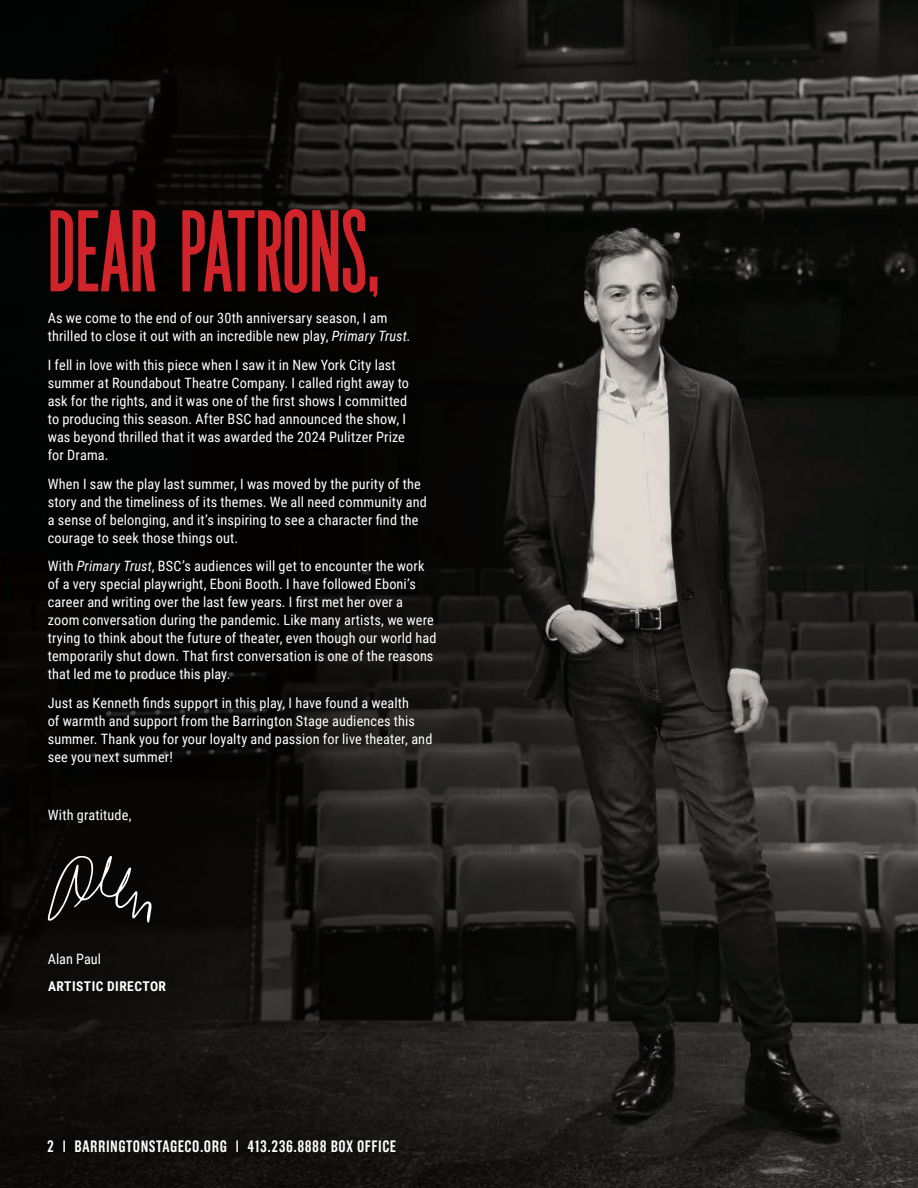
<style>
.page{position:relative;width:918px;height:1188px;background:#fff}
.page>*{position:absolute;margin:0;border:0;box-sizing:border-box;transform-origin:0 0}
.t1{font:700 90px "The National";color:#d1232a}
.t2{font:600 16.5px "Grotzec Head Condensed";letter-spacing:.03em;color:#fff}
.t3{font:14.25px/18px "Roboto Condensed";letter-spacing:.01em;color:#fff}
.t4{font:700 13.5px "Roboto Condensed";letter-spacing:.035em;color:#fff}
.s1{font-style:italic}
</style>
<div class="page">
<img style="left:0;top:0;width:918px;height:1188px">
<svg style="left:48px;top:856px;width:104px;height:67px;background:#292725"></svg>
<h1 class="t1" style="left:48px;top:191px;width:334px">DEAR PATRONS,</h1>
<p class="t3" style="left:48px;top:308px;width:364px">As we come to the end of our 30th anniversary season, I am thrilled to close it out with an incredible new play, <span class="s1">Primary Trust</span>.</p>
<p class="t3" style="left:48px;top:355px;width:363px">I fell in love with this piece when I saw it in New York City last summer at Roundabout Theatre Company. I called right away to ask for the rights, and it was one of the first shows I committed to producing this season. After BSC had announced the show, I was beyond thrilled that it was awarded the 2024 Pulitzer Prize for Drama.</p>
<p class="t3" style="left:48px;top:474px;width:380px">When I saw the play last summer, I was moved by the purity of the story and the timeliness of its themes. We all need community and a sense of belonging, and it’s inspiring to see a character find the courage to seek those things out.</p>
<p class="t3" style="left:48px;top:557px;width:390px">With <span class="s1">Primary Trust</span>, BSC’s audiences will get to encounter the work of a very special playwright, Eboni Booth. I have followed Eboni’s career and writing over the last few years. I first met her over a zoom conversation during the pandemic. Like many artists, we were trying to think about the future of theater, even though our world had temporarily shut down. That first conversation is one of the reasons that led me to produce this play.</p>
<p class="t3" style="left:48px;top:694px;width:386px">Just as Kenneth finds support in this play, I have found a wealth<br>of warmth and support from the Barrington Stage audiences this summer. Thank you for your loyalty and passion for live theater, and see you next summer!</p>
<p class="t3" style="left:48px;top:805px;width:85px">With gratitude,</p>
<p class="t3" style="left:48px;top:949px;width:55px">Alan Paul</p>
<p class="t4" style="left:48px;top:977px;width:120px">ARTISTIC DIRECTOR</p>
<p class="t2" style="left:47px;top:1137px;width:351px">2 | BARRINGTONSTAGECO.ORG | 413.236.8888 BOX OFFICE</p>
</div>
